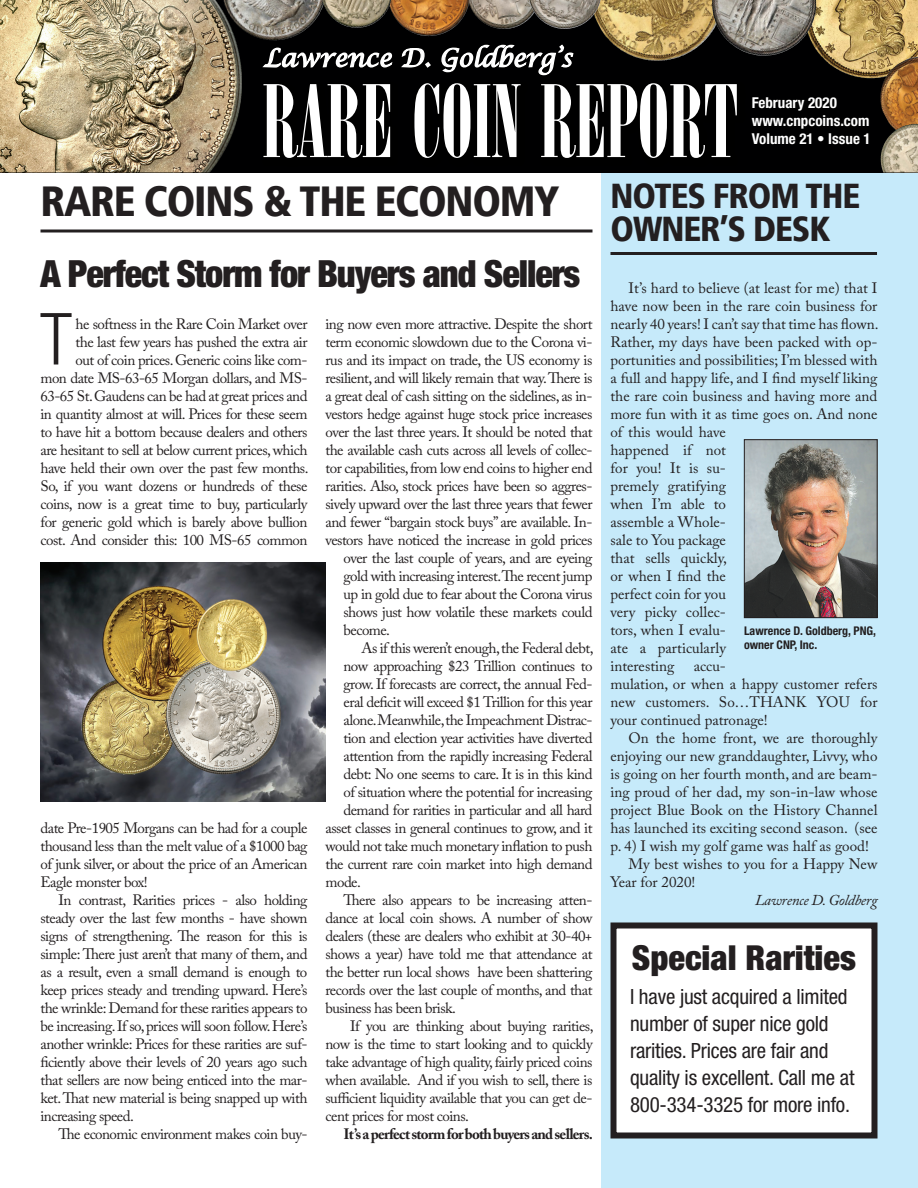
<style>
.page{position:relative;width:918px;height:1188px;background:#fff}
.page>*{position:absolute;margin:0;border:0;box-sizing:border-box;transform-origin:0 0}
.t1{font:300 condensed 72px "Helvetica Neue";color:#231f20}
.t2{font:900 condensed 42px "Frutiger";letter-spacing:-.03em;color:#231f20}
.t3{font:900 condensed 37.5px "Helvetica Neue";letter-spacing:-.03em;color:#231f20}
.t4{font:900 condensed 34.5px "Helvetica Neue";color:#231f20}
.t5{font:900 condensed 34.5px "Frutiger";letter-spacing:-.03em;color:#231f20}
.t6{font:condensed 21px/27px "Helvetica Neue";letter-spacing:-.01em;color:#231f20}
.t7{font:15px/18px "Adobe Caslon Pro";letter-spacing:-.035em;color:#231f20;text-align:justify}
.t8{font:15px/18px "Adobe Caslon Pro";color:#231f20}
.t9{font:700 condensed 15px/18px "Helvetica Neue";color:#fff}
.t10{font:700 15px "Adobe Caslon Pro";letter-spacing:-.05em;color:#231f20}
.t11{font:italic 15px "Adobe Caslon Pro";letter-spacing:-.02em;color:#231f20}
.t12{font:700 condensed 12px/14.4px "Helvetica Neue";color:#231f20}
</style>
<div class="page">
<div style="left:602px;top:0;width:316px;height:1188px;background:#c6eafa"></div>
<img style="left:746px;top:441px;width:130px;height:175px">
<div style="left:744px;top:439px;width:134px;height:179px;border:1px solid #231f20"></div>
<hr style="left:40px;top:230px;width:552px;height:2px;background:#231f20">
<hr style="left:610px;top:252px;width:267px;height:3px;background:#231f20">
<svg style="left:242px;top:0;width:676px;height:172px;background:#2a2218"></svg>
<img style="left:0;top:0;width:242px;height:172px">
<img style="left:804px;top:0;width:114px;height:78px">
<img style="left:591px;top:0;width:60px;height:60px">
<div style="left:262px;top:81px;width:484px;height:86px;background:#000"></div>
<svg style="left:263px;top:83px;width:474px;height:75px"></svg>
<img style="left:468px;top:0;width:30px;height:28px">
<img style="left:882px;top:57px;width:35px;height:29px">
<img style="left:388px;top:0;width:19px;height:30px">
<img style="left:529px;top:0;width:35px;height:29px">
<img style="left:712px;top:0;width:89px;height:57px">
<img style="left:223px;top:0;width:46px;height:40px">
<img style="left:881px;top:124px;width:30px;height:45px">
<img style="left:322px;top:0;width:44px;height:28px">
<svg style="left:261px;top:44px;width:313px;height:32px"></svg>
<div style="left:614px;top:926px;width:260px;height:210px;background:#fff"></div>
<div style="left:610px;top:922px;width:268px;height:216px;border:6px solid #231f20"></div>
<img style="left:40px;top:562px;width:286px;height:240px">
<p class="t9" style="left:752px;top:94px;width:120px">February 2020 www.cnpcoins.com<br>Volume 21 • Issue 1</p>
<h2 class="t2" style="left:40px;top:176px;width:821px">RARE COINS &amp; THE ECONOMY <sup>NOTES</sup> <sup>FROM</sup> <sup>THE</sup></h2>
<h3 class="t5" style="left:610px;top:208px;width:222px">OWNER’S DESK</h3>
<h3 class="t3" style="left:40px;top:250px;width:541px">A Perfect Storm for Buyers and Sellers</h3>
<h1 class="t1" style="left:40px;top:298px;width:33px">T</h1>
<p class="t7" style="left:40px;top:314px;width:270px;text-align:right">he softness in the Rare Coin Market over<br>the last few years has pushed the extra air<br>out of coin prices. Generic coins like com-<br>mon date MS-63-65 Morgan dollars, and MS-63-65 St. Gaudens can be had at great prices and in quantity almost at will. Prices for these seem to have hit a bottom because dealers and others are hesitant to sell at below current prices, which have held their own over the past few months.<br>So, if you want dozens or hundreds of these coins, now is a great time to buy, particularly for generic gold which is barely above bullion cost. And consider this: 100 MS-65 common</p>
<p class="t7" style="left:40px;top:818px;width:269px">date Pre-1905 Morgans can be had for a couple thousand less than the melt value of a $1000 bag of junk silver, or about the price of an American Eagle monster box!</p>
<p class="t7" style="left:40px;top:890px;width:269px;text-indent:18px">In contrast, Rarities prices - also holding steady over the last few months - have shown signs of strengthening. The reason for this is simple: There just aren’t that many of them, and as a result, even a small demand is enough to keep prices steady and trending upward. Here’s the wrinkle: Demand for these rarities appears to be increasing. If so, prices will soon follow. Here’s another wrinkle: Prices for these rarities are suf&shy;ficiently above their levels of 20 years ago such that sellers are now being enticed into the mar&shy;ket. That new material is being snapped up with increasing speed.</p>
<p class="t7" style="left:58px;top:1124px;width:250px">The economic environment makes coin buy-</p>
<p class="t7" style="left:325px;top:314px;width:269px">ing now even more attractive. Despite the short</p>
<p class="t7" style="left:325px;top:332px;width:269px">term economic slowdown due to the Corona vi-</p>
<p class="t7" style="left:325px;top:350px;width:268px">rus and its impact on trade, the US economy is</p>
<p class="t7" style="left:325px;top:368px;width:269px">resilient, and will likely remain that way. There is</p>
<p class="t7" style="left:325px;top:386px;width:268px">a great deal of cash sitting on the sidelines, as in-</p>
<p class="t7" style="left:325px;top:404px;width:268px">vestors hedge against huge stock price increases</p>
<p class="t7" style="left:325px;top:422px;width:269px">over the last three years. It should be noted that</p>
<p class="t7" style="left:325px;top:440px;width:268px">the available cash cuts across all levels of collec-</p>
<p class="t7" style="left:325px;top:458px;width:269px">tor capabilities, from low end coins to higher end</p>
<p class="t7" style="left:325px;top:476px;width:268px">rarities. Also, stock prices have been so aggres-</p>
<p class="t7" style="left:325px;top:494px;width:269px">sively upward over the last three years that fewer</p>
<p class="t7" style="left:325px;top:512px;width:268px">and fewer “bargain stock buys” are available. In-</p>
<p class="t7" style="left:325px;top:530px;width:269px">vestors have noticed the increase in gold prices</p>
<p class="t7" style="left:343px;top:548px;width:250px">over the last couple of years, and are eyeing</p>
<p class="t7" style="left:343px;top:566px;width:250px">gold with increasing interest.The recent jump</p>
<p class="t7" style="left:343px;top:584px;width:250px">up in gold due to fear about the Corona virus</p>
<p class="t7" style="left:343px;top:602px;width:251px">shows just how volatile these markets could</p>
<p class="t7" style="left:343px;top:620px;width:48px">become.</p>
<p class="t7" style="left:361px;top:638px;width:234px">As if this weren’t enough, the Federal debt,</p>
<p class="t7" style="left:343px;top:656px;width:250px">now approaching $23 Trillion continues to</p>
<p class="t7" style="left:343px;top:674px;width:250px">grow. If forecasts are correct, the annual Fed-</p>
<p class="t7" style="left:343px;top:692px;width:251px">eral deficit will exceed $1 Trillion for this year</p>
<p class="t7" style="left:343px;top:710px;width:251px">alone. Meanwhile, the Impeachment Distrac-</p>
<p class="t7" style="left:343px;top:728px;width:251px">tion and election year activities have diverted</p>
<p class="t7" style="left:343px;top:746px;width:251px">attention from the rapidly increasing Federal</p>
<p class="t7" style="left:343px;top:764px;width:251px">debt: No one seems to care. It is in this kind</p>
<p class="t7" style="left:343px;top:782px;width:250px">of situation where the potential for increasing</p>
<p class="t7" style="left:343px;top:800px;width:250px">demand for rarities in particular and all hard</p>
<p class="t7" style="left:325px;top:818px;width:269px">asset classes in general continues to grow, and it</p>
<p class="t7" style="left:325px;top:836px;width:268px">would not take much monetary inflation to push</p>
<p class="t7" style="left:325px;top:854px;width:269px">the current rare coin market into high demand</p>
<p class="t7" style="left:325px;top:872px;width:37px">mode.</p>
<p class="t7" style="left:343px;top:890px;width:250px">There also appears to be increasing atten-</p>
<p class="t7" style="left:325px;top:908px;width:269px">dance at local coin shows. A number of show</p>
<p class="t7" style="left:325px;top:926px;width:269px">dealers (these are dealers who exhibit at 30-40+</p>
<p class="t7" style="left:325px;top:944px;width:269px">shows a year) have told me that attendance at</p>
<p class="t7" style="left:325px;top:962px;width:268px">the better run local shows have been shattering</p>
<p class="t7" style="left:325px;top:980px;width:269px">records over the last couple of months, and that</p>
<p class="t7" style="left:325px;top:998px;width:132px">business has been brisk.</p>
<p class="t7" style="left:350px;top:1016px;width:245px">If you are thinking about buying rarities,</p>
<p class="t7" style="left:325px;top:1034px;width:269px">now is the time to start looking and to quickly</p>
<p class="t7" style="left:325px;top:1052px;width:268px">take advantage of high quality, fairly priced coins</p>
<p class="t7" style="left:325px;top:1070px;width:268px">when available. And if you wish to sell, there is</p>
<p class="t7" style="left:325px;top:1088px;width:269px">sufficient liquidity available that you can get de-</p>
<p class="t7" style="left:325px;top:1106px;width:145px">cent prices for most coins.</p>
<p class="t10" style="left:343px;top:1125px;width:251px">It’s a perfect storm for both buyers and sellers.</p>
<p class="t8" style="left:610px;top:278px;width:270px;text-indent:18px">It’s hard to believe (at least for me) that I have now been in the rare coin business for nearly 40 years! I can’t say that time has flown.<br>Rather, my days have been packed with op&shy;portunities and possibilities; I’m blessed with a full and happy life, and I find myself liking the rare coin business and having more and more fun with it as time goes on. And none of this would have<br>happened if not<br>for you! It is su-<br>premely gratifying<br>when I’m able to<br>assemble a Whole-<br>sale to You package<br>that sells quickly,<br>or when I find the<br>perfect coin for you<br>very picky collec-<br>tors, when I evalu-<br>ate a particularly<br>interesting</p>
<p class="t12" style="left:744px;top:623px;width:134px">Lawrence D. Goldberg, PNG, owner CNP, Inc.</p>
<p class="t8" style="left:610px;top:656px;width:269px;text-indent:83px">accu-<br>mulation, or when a happy customer refers new customers. So…THANK YOU for your continued patronage!</p>
<p class="t8" style="left:628px;top:728px;width:250px">On the home front, we are thoroughly</p>
<p class="t8" style="left:610px;top:746px;width:269px">enjoying our new granddaughter, Livvy, who</p>
<p class="t8" style="left:610px;top:764px;width:269px">is going on her fourth month, and are beam-</p>
<p class="t8" style="left:610px;top:782px;width:269px">ing proud of her dad, my son-in-law whose</p>
<p class="t8" style="left:610px;top:800px;width:269px">project Blue Book on the History Channel</p>
<p class="t8" style="left:610px;top:818px;width:268px">has launched its exciting second season. (see</p>
<p class="t8" style="left:610px;top:836px;width:260px">p. 4) I wish my golf game was half as good!</p>
<p class="t8" style="left:628px;top:854px;width:250px">My best wishes to you for a Happy New</p>
<p class="t8" style="left:610px;top:872px;width:86px">Year for 2020!</p>
<p class="t11" style="left:755px;top:891px;width:124px">Lawrence D. Goldberg</p>
<h3 class="t4" style="left:632px;top:936px;width:226px">Special Rarities</h3>
<h3 class="t6" style="left:630px;top:983px;width:226px">I have just acquired a limited number of super nice gold rarities. Prices are fair and quality is excellent. Call me at<br>800-334-3325 for more info.</h3>
</div>
